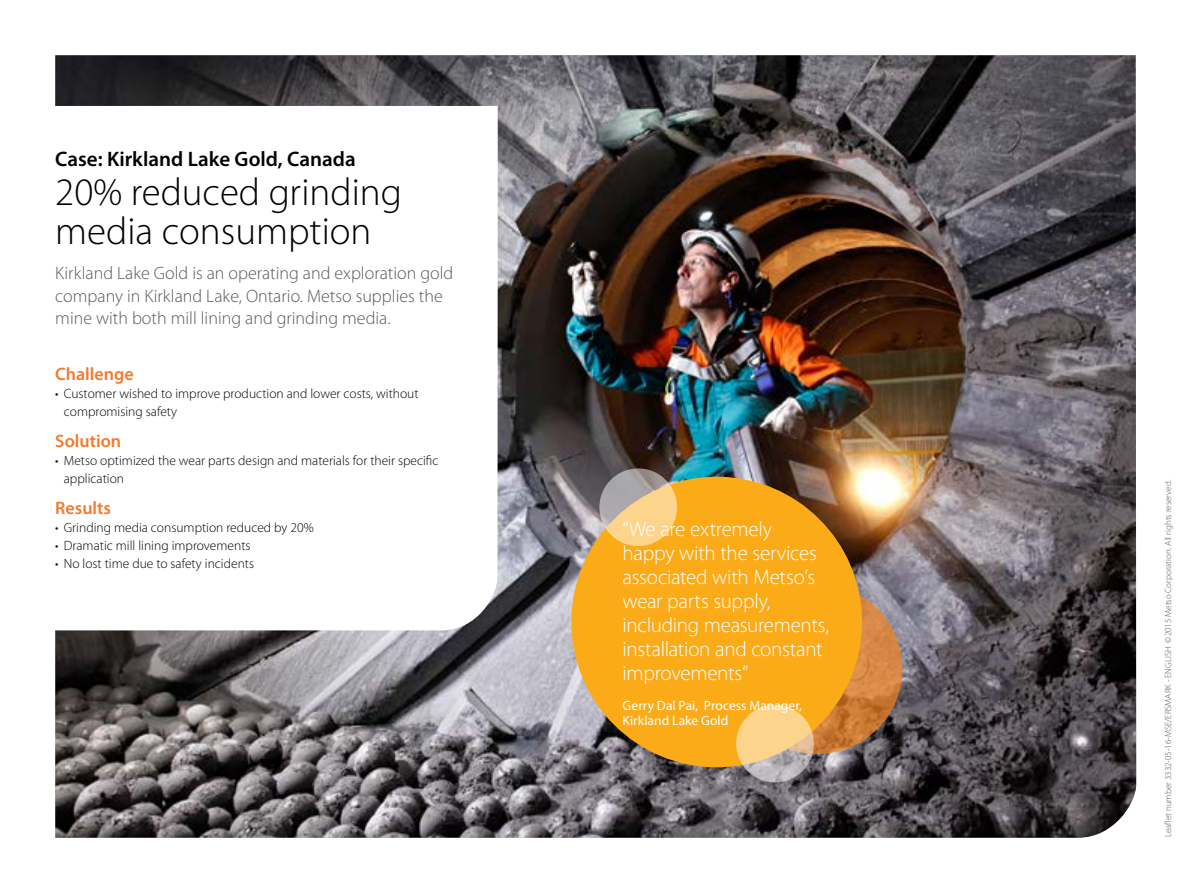
<style>
.page{position:relative;width:1191px;height:893px;background:#fff}
.page>*{position:absolute;margin:0;border:0;box-sizing:border-box;transform-origin:0 0}
.t1{font:300 39px/39px "Myriad Pro";color:#000}
.t2{font:300 21px/24px "Myriad Pro";letter-spacing:-.015em;color:#fff}
.t3{font:600 21px "Myriad Pro";color:#000}
.t4{font:300 18px/22.5px "Myriad Pro";color:#58595b}
.t5{font:600 18px "Myriad Pro";color:#f4792d}
.t6{font:300 13.5px/18px "Myriad Pro";color:#000}
.t7{font:13.5px/15px "Myriad Pro";letter-spacing:.005em;color:#fff}
.t8{font:300 9px "Myriad Pro";color:#58595b}
</style>
<div class="page">
<img style="left:55px;top:55px;width:1081px;height:783px">
<svg style="left:55px;top:106px;width:443px;height:524px"></svg>
<svg style="left:732px;top:584px;width:170px;height:170px;fill:#d48441"></svg>
<div style="left:571px;top:477px;width:291px;height:290px;background:#fbab18;border-radius:50%"></div>
<svg style="left:596px;top:465px;width:84px;height:81px"></svg>
<svg style="left:733px;top:704px;width:84px;height:81px"></svg>
<h2 class="t3" style="left:55px;top:146px;width:302px">Case: Kirkland Lake Gold, Canada</h2>
<h1 class="t1" style="left:55px;top:172px;width:348px">20% reduced grinding media consumption</h1>
<h3 class="t4" style="left:55px;top:262px;width:399px">Kirkland Lake Gold is an operating and exploration gold company in Kirkland Lake, Ontario. Metso supplies the mine with both mill lining and grinding media.</h3>
<h3 class="t5" style="left:55px;top:363px;width:80px">Challenge</h3>
<p class="t6" style="left:64px;top:385px;width:356px;text-indent:-9px">• Customer wished to improve production and lower costs, without compromising safety</p>
<h3 class="t5" style="left:55px;top:430px;width:67px">Solution</h3>
<p class="t6" style="left:64px;top:452px;width:376px;text-indent:-9px">• Metso optimized the wear parts design and materials for their specific application</p>
<h3 class="t5" style="left:55px;top:497px;width:57px">Results</h3>
<p class="t6" style="left:55px;top:519px;width:260px">• Grinding media consumption reduced by 20%</p>
<p class="t6" style="left:55px;top:537px;width:197px">• Dramatic mill lining improvements</p>
<p class="t6" style="left:55px;top:555px;width:200px">• No lost time due to safety incidents</p>
<h2 class="t2" style="left:622px;top:517px;width:208px">“We are extremely happy with the services associated with Metso’s wear parts supply, including measurements, installation and constant improvements”</h2>
<p class="t7" style="left:622px;top:698px;width:181px">Gerry Dal Pai, Process Manager,<br>Kirkland Lake Gold</p>
<p class="t8" style="left:1162px;top:837px;width:359px;rotate:-90deg">Leaflet number 3332-05-16-MSE/ERSMARK - ENGLISH ©2015 Metso Corporation. All rights reserved.</p>
</div>
